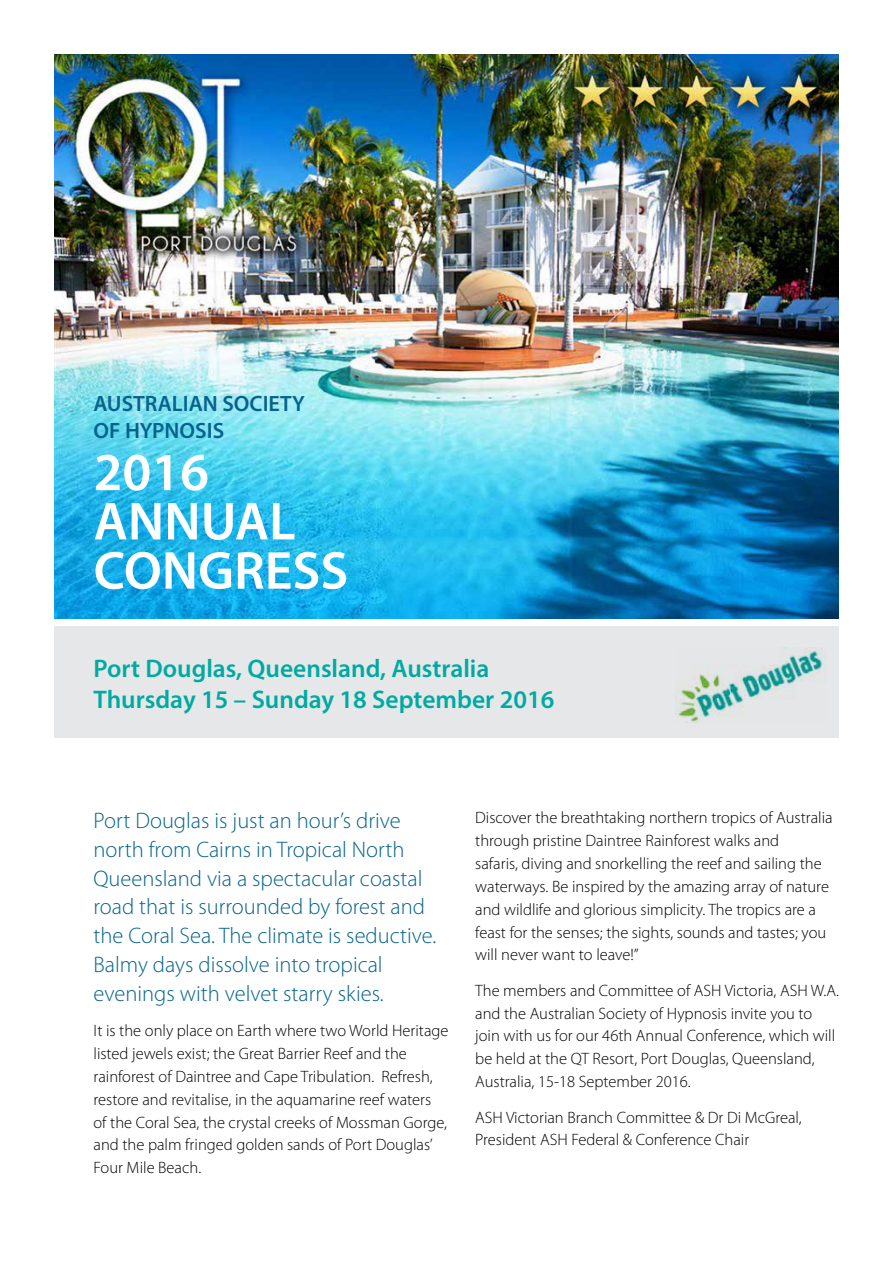
<style>
.page{position:relative;width:893px;height:1263px;background:#fff}
.page>*{position:absolute;margin:0;border:0;box-sizing:border-box;transform-origin:0 0}
.t1{font:600 53.85px/49.2px "Myriad Pro";color:#fff}
.t2{font:600 25.5px/30.6px "Myriad Pro";color:#00aaa2}
.t3{font:300 22.5px/28.8px "Myriad Pro";color:#06648c}
.t4{font:600 22.2px/26.7px "Myriad Pro";color:#06648c}
.t5{font:300 16.5px/22.8px "Myriad Pro";color:#000}
</style>
<div class="page">
<div style="left:54px;top:626px;width:785px;height:112px;background:#e6e7e8"></div>
<img style="left:54px;top:54px;width:785px;height:482px">
<img style="left:54px;top:536px;width:785px;height:83px">
<img style="left:675px;top:647px;width:152px;height:76px">
<h3 class="t4" style="left:94px;top:389px;width:213px">AUSTRALIAN SOCIETY<br>OF HYPNOSIS</h3>
<h1 class="t1" style="left:94px;top:446px;width:256px">2016<br>ANNUAL<br>CONGRESS</h1>
<h2 class="t2" style="left:94px;top:653px;width:462px">Port Douglas, Queensland, Australia<br>Thursday 15 – Sunday 18 September 2016</h2>
<p class="t3" style="left:94px;top:806px;width:344px">Port Douglas is just an hour’s drive north from Cairns in Tropical North Queensland via a spectacular coastal road that is surrounded by forest and the Coral Sea. The climate is seductive.<br>Balmy days dissolve into tropical evenings with velvet starry skies.</p>
<p class="t5" style="left:94px;top:1020px;width:356px">It is the only place on Earth where two World Heritage listed jewels exist; the Great Barrier Reef and the rainforest of Daintree and Cape Tribulation. Refresh, restore and revitalise, in the aquamarine reef waters<br>of the Coral Sea, the crystal creeks of Mossman Gorge, and the palm fringed golden sands of Port Douglas’ Four Mile Beach.</p>
<p class="t5" style="left:475px;top:807px;width:359px">Discover the breathtaking northern tropics of Australia through pristine Daintree Rainforest walks and<br>safaris, diving and snorkelling the reef and sailing the waterways. Be inspired by the amazing array of nature and wildlife and glorious simplicity. The tropics are a feast for the senses; the sights, sounds and tastes; you will never want to leave!”</p>
<p class="t5" style="left:475px;top:979px;width:365px">The members and Committee of ASH Victoria, ASH W.A. and the Australian Society of Hypnosis invite you to join with us for our 46th Annual Conference, which will be held at the QT Resort, Port Douglas, Queensland, Australia, 15-18 September 2016.</p>
<p class="t5" style="left:475px;top:1106px;width:328px">ASH Victorian Branch Committee &amp; Dr Di McGreal,<br>President ASH Federal &amp; Conference Chair</p>
</div>
